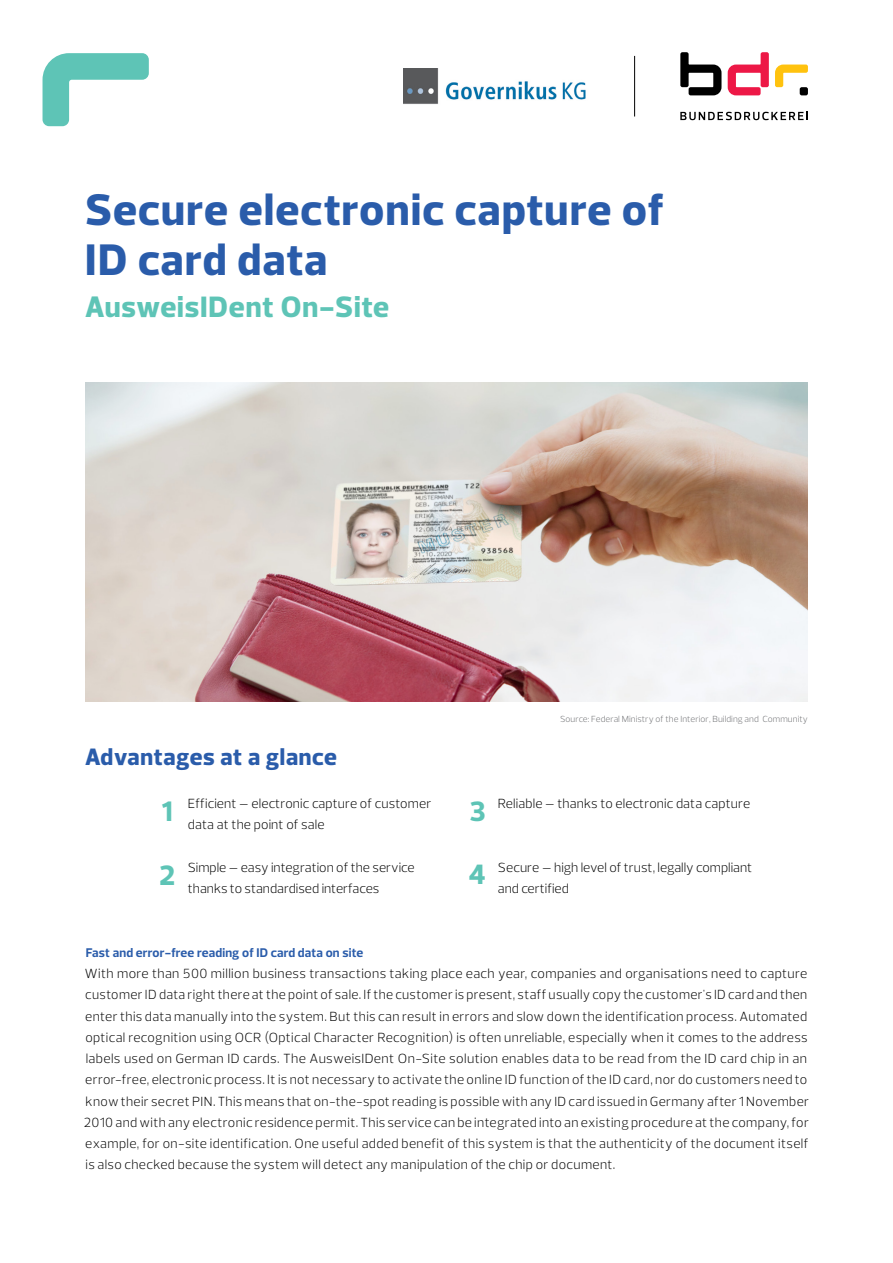
<style>
.page{position:relative;width:893px;height:1263px;background:#fff}
.page>*{position:absolute;margin:0;border:0;box-sizing:border-box;transform-origin:0 0}
.t1{font:800 45px/49.5px "Prelo";letter-spacing:.03em;color:#2a5caa}
.t2{font:800 30px "Prelo";letter-spacing:.03em;color:#5ec4b6}
.t3{font:800 28.5px "Prelo";color:#5ec4b6}
.t4{font:800 24px "Prelo";letter-spacing:.03em;color:#2a5caa}
.t5{font:300 13.5px/21.3px "Prelo";letter-spacing:.025em;color:#000}
.t6{font:300 13.5px/21.3px "Prelo";color:#000}
.t7{font:700 12.9px "Prelo";letter-spacing:.015em;color:#2a5caa}
.t8{font:300 9px "Prelo";letter-spacing:.01em;color:#6d6e71}
</style>
<div class="page">
<img style="left:85px;top:383px;width:722px;height:319px">
<svg style="left:43px;top:53px;width:106px;height:73px"></svg>
<svg style="left:680px;top:112px;width:128px;height:8px"></svg>
<svg style="left:680px;top:52px;width:41px;height:43px"></svg>
<svg style="left:775px;top:65px;width:33px;height:22px"></svg>
<svg style="left:728px;top:52px;width:41px;height:43px"></svg>
<div style="left:800px;top:87px;width:8px;height:8px;background:#000;border-radius:2px"></div>
<img style="left:404px;top:68px;width:182px;height:36px">
<hr style="left:634px;top:56px;width:1px;height:60px;background:#000">
<h1 class="t1" style="left:85px;top:185px;width:580px">Secure electronic capture of<br>ID card data</h1>
<h2 class="t2" style="left:85px;top:288px;width:306px">AusweisIDent On-Site</h2>
<p class="t8" style="left:560px;top:714px;width:249px">Source: Federal Ministry of the Interior, Building and Community</p>
<h3 class="t4" style="left:85px;top:742px;width:253px">Advantages at a glance</h3>
<p class="t5" style="left:188px;top:793px;width:245px">Efficient — electronic capture of customer data at the point of sale</p>
<p class="t6" style="left:188px;top:856px;width:228px">Simple — easy integration of the service thanks to standardised interfaces</p>
<h3 class="t3" style="left:162px;top:793px;width:13px">1</h3>
<h3 class="t3" style="left:469px;top:793px;width:18px">3</h3>
<h3 class="t3" style="left:160px;top:857px;width:17px">2</h3>
<h3 class="t3" style="left:469px;top:857px;width:18px">4</h3>
<p class="t5" style="left:498px;top:793px;width:254px">Reliable — thanks to electronic data capture</p>
<p class="t6" style="left:498px;top:856px;width:256px">Secure — high level of trust, legally compliant and certified</p>
<p class="t7" style="left:86px;top:944px;width:279px">Fast and error-free reading of ID card data on site</p>
<p class="t5" style="left:84px;top:963px;width:727px">With more than 500 million business transactions taking place each year, companies and organisations need to capture customer ID data right there at the point of sale. If the customer is present, staff usually copy the customer's ID card and then enter this data manually into the system. But this can result in errors and slow down the identification process. Automated optical recognition using OCR (Optical Character Recognition) is often unreliable, especially when it comes to the address labels used on German ID cards. The AusweisIDent On-Site solution enables data to be read from the ID card chip in an error-free, electronic process. It is not necessary to activate the online ID function of the ID card, nor do customers need to know their secret PIN. This means that on-the-spot reading is possible with any ID card issued in Germany after 1 November 2010 and with any electronic residence permit. This service can be integrated into an existing procedure at the company, for example, for on-site identification. One useful added benefit of this system is that the authenticity of the document itself is also checked because the system will detect any manipulation of the chip or document.</p>
</div>
